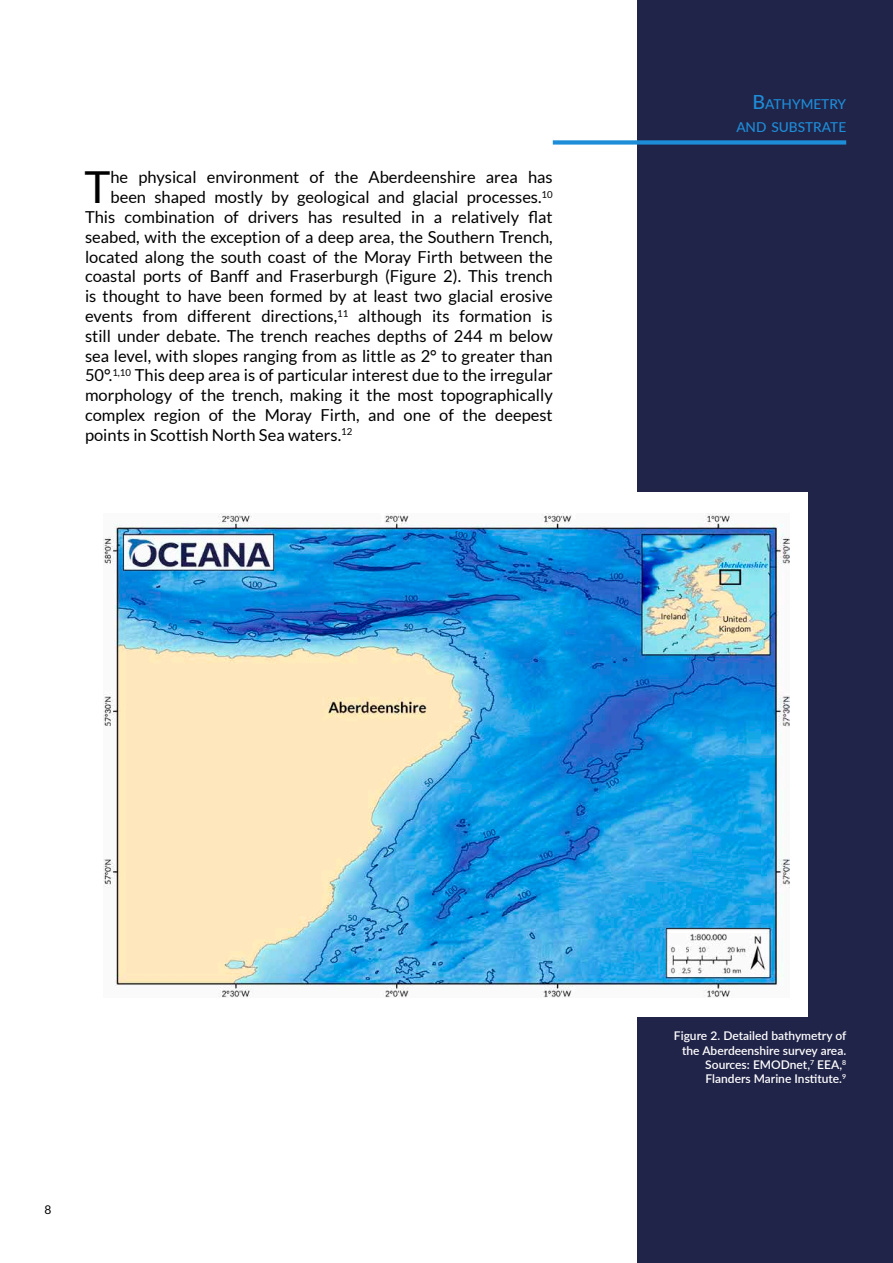
<style>
.page{position:relative;width:893px;height:1263px;background:#fff}
.page>*{position:absolute;margin:0;border:0;box-sizing:border-box;transform-origin:0 0}
.t1{font:44.1px "Lato";color:#000}
.t2{font:16.5px "Lato";color:#000}
.t3{font:500 13.65px/22.5px "Lato";color:#1d8dd8;text-align:right}
.t4{font:600 12px/14.4px "Lato";color:#fff;text-align:right}
.t5{font:12px "Lato";color:#000}
.s1{font-size:19.5px}
</style>
<div class="page">
<div style="left:638px;top:0;width:255px;height:1263px;background:#212449"></div>
<div style="left:553px;top:140px;width:293px;height:5px;background:#1d8dd8"></div>
<div style="left:85px;top:493px;width:723px;height:524px;background:#fff"></div>
<img style="left:104px;top:513px;width:685px;height:484px">
<h1 class="t1" style="left:84px;top:163px;width:28px">T</h1>
<p class="t2" style="left:110px;top:168px;width:444px">he physical environment of the Aberdeenshire area has</p>
<p class="t2" style="left:110px;top:188px;width:444px">been shaped mostly by geological and glacial processes.<sup>10</sup></p>
<p class="t2" style="left:85px;top:208px;width:469px">This combination of drivers has resulted in a relatively flat</p>
<p class="t2" style="left:85px;top:228px;width:469px">seabed, with the exception of a deep area, the Southern Trench,</p>
<p class="t2" style="left:85px;top:247px;width:469px">located along the south coast of the Moray Firth between the</p>
<p class="t2" style="left:85px;top:267px;width:469px">coastal ports of Banff and Fraserburgh (Figure 2). This trench</p>
<p class="t2" style="left:85px;top:287px;width:469px">is thought to have been formed by at least two glacial erosive</p>
<p class="t2" style="left:85px;top:307px;width:469px">events from different directions,<sup>11</sup> although its formation is</p>
<p class="t2" style="left:85px;top:327px;width:469px">still under debate. The trench reaches depths of 244 m below</p>
<p class="t2" style="left:85px;top:346px;width:469px">sea level, with slopes ranging from as little as 2° to greater than</p>
<p class="t2" style="left:85px;top:366px;width:469px">50°.<sup>1,10</sup> This deep area is of particular interest due to the irregular</p>
<p class="t2" style="left:85px;top:386px;width:469px">morphology of the trench, making it the most topographically</p>
<p class="t2" style="left:85px;top:406px;width:469px">complex region of the Moray Firth, and one of the deepest</p>
<p class="t2" style="left:85px;top:426px;width:269px">points in Scottish North Sea waters.<sup>12</sup></p>
<p class="t3" style="left:736px;top:93px;width:111px"><span class="s1">B</span>ATHYMETRY<br>AND SUBSTRATE</p>
<p class="t5" style="left:45px;top:1203px;width:8px">8</p>
<p class="t4" style="left:674px;top:1028px;width:174px">Figure 2. Detailed bathymetry of the Aberdeenshire survey area.<br>Sources: EMODnet,<sup>7</sup> EEA,<sup>8<br></sup>Flanders Marine Institute.<sup>9</sup></p>
</div>
